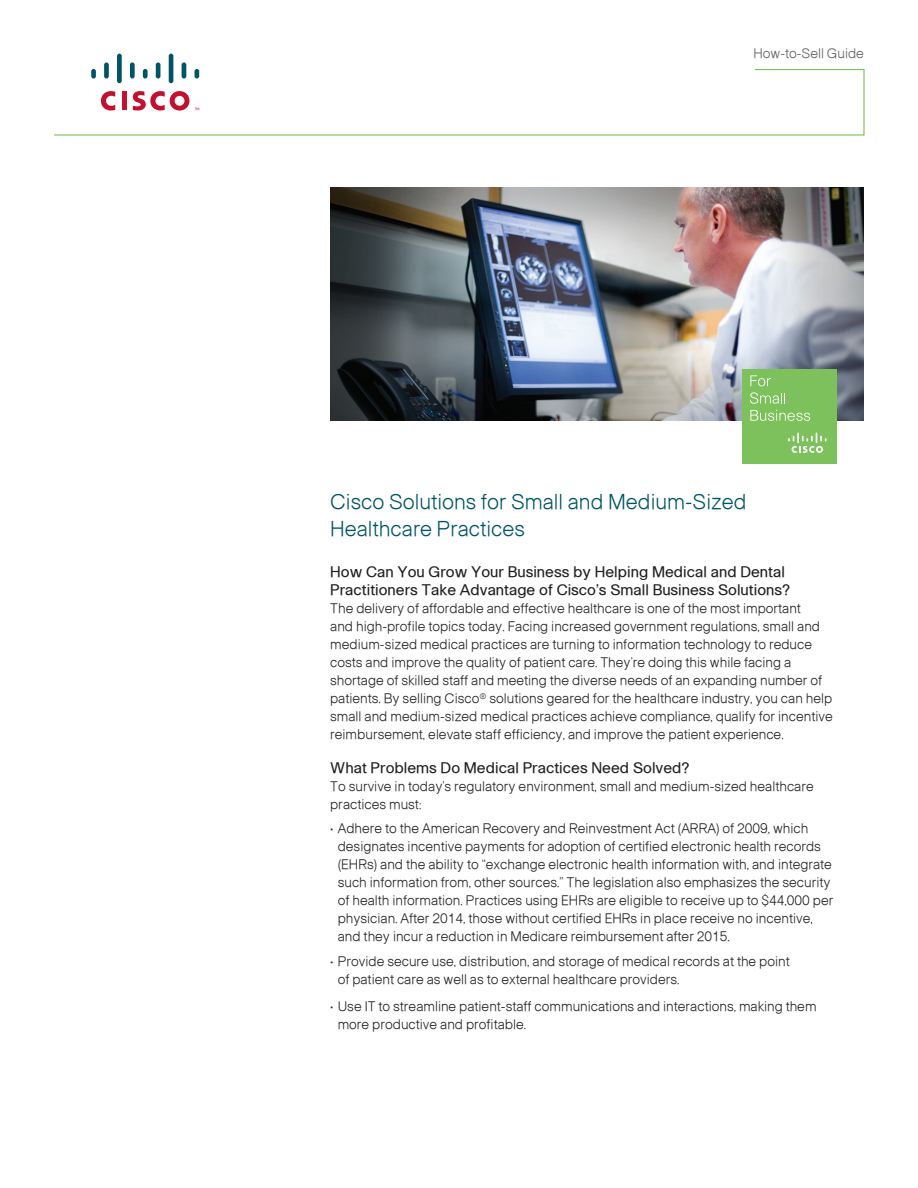
<style>
.page{position:relative;width:918px;height:1188px;background:#fff}
.page>*{position:absolute;margin:0;border:0;box-sizing:border-box;transform-origin:0 0}
.t1{font:21px/27px "Ciscolight";color:#005467}
.t2{font:15px/18px "Ciscoregular";color:#231f20}
.body{font:13.5px/18px "Ciscolight";color:#231f20}
.Document_Description{font:13.5px "Ciscolight";color:#5f5f62}
</style>
<div class="page">
<img style="left:330px;top:187px;width:534px;height:234px">
<div style="left:742px;top:369px;width:95px;height:94px;background:#7cc15b"></div>
<svg style="left:750px;top:375px;width:21px;height:11px"></svg>
<svg style="left:750px;top:392px;width:35px;height:12px"></svg>
<svg style="left:750px;top:410px;width:60px;height:11px"></svg>
<svg style="left:788px;top:433px;width:39px;height:20px"></svg>
<div style="left:104px;top:62px;width:5px;height:17px;background:#005467;border-radius:2px"></div>
<div style="left:117px;top:54px;width:5px;height:29px;background:#005467;border-radius:2px"></div>
<div style="left:130px;top:62px;width:5px;height:17px;background:#005467;border-radius:2px"></div>
<svg style="left:156px;top:62px;width:4px;height:17px"></svg>
<hr style="left:169px;top:54px;width:4px;height:29px;background:#005467;border-radius:2px">
<svg style="left:182px;top:62px;width:4px;height:17px"></svg>
<svg style="left:54px;top:68px;width:811px;height:68px"></svg>
<p class="Document_Description" style="left:753px;top:45px;width:112px">How-to-Sell Guide</p>
<p class="t1" style="left:330px;top:488px;width:418px">Cisco Solutions for Small and Medium-Sized<br>Healthcare Practices</p>
<p class="t2" style="left:330px;top:563px;width:461px">How Can You Grow Your Business by Helping Medical and Dental<br>Practitioners Take Advantage of Cisco’s Small Business Solutions?</p>
<p class="body" style="left:330px;top:599px;width:504px">The delivery of affordable and effective healthcare is one of the most important<br>and high-profile topics today. Facing increased government regulations, small and medium-sized medical practices are turning to information technology to reduce costs and improve the quality of patient care. They’re doing this while facing a shortage of skilled staff and meeting the diverse needs of an expanding number of patients. By selling Cisco<sup>®</sup> solutions geared for the healthcare industry, you can help small and medium-sized medical practices achieve compliance, qualify for incentive reimbursement, elevate staff efficiency, and improve the patient experience.</p>
<p class="t2" style="left:330px;top:759px;width:361px">What Problems Do Medical Practices Need Solved?</p>
<p class="body" style="left:330px;top:777px;width:485px">To survive in today’s regulatory environment, small and medium-sized healthcare practices must:</p>
<p class="body" style="left:338px;top:819px;width:497px;text-indent:-8px">• Adhere to the American Recovery and Reinvestment Act (ARRA) of 2009, which designates incentive payments for adoption of certified electronic health records (EHRs) and the ability to “exchange electronic health information with, and integrate such information from, other sources.” The legislation also emphasizes the security of health information. Practices using EHRs are eligible to receive up to $44,000 per physician. After 2014, those without certified EHRs in place receive no incentive, and they incur a reduction in Medicare reimbursement after 2015.</p>
<p class="body" style="left:338px;top:952px;width:454px;text-indent:-8px">• Provide secure use, distribution, and storage of medical records at the point of patient care as well as to external healthcare providers.</p>
<p class="body" style="left:338px;top:997px;width:480px;text-indent:-8px">• Use IT to streamline patient-staff communications and interactions, making them more productive and profitable.</p>
</div>
